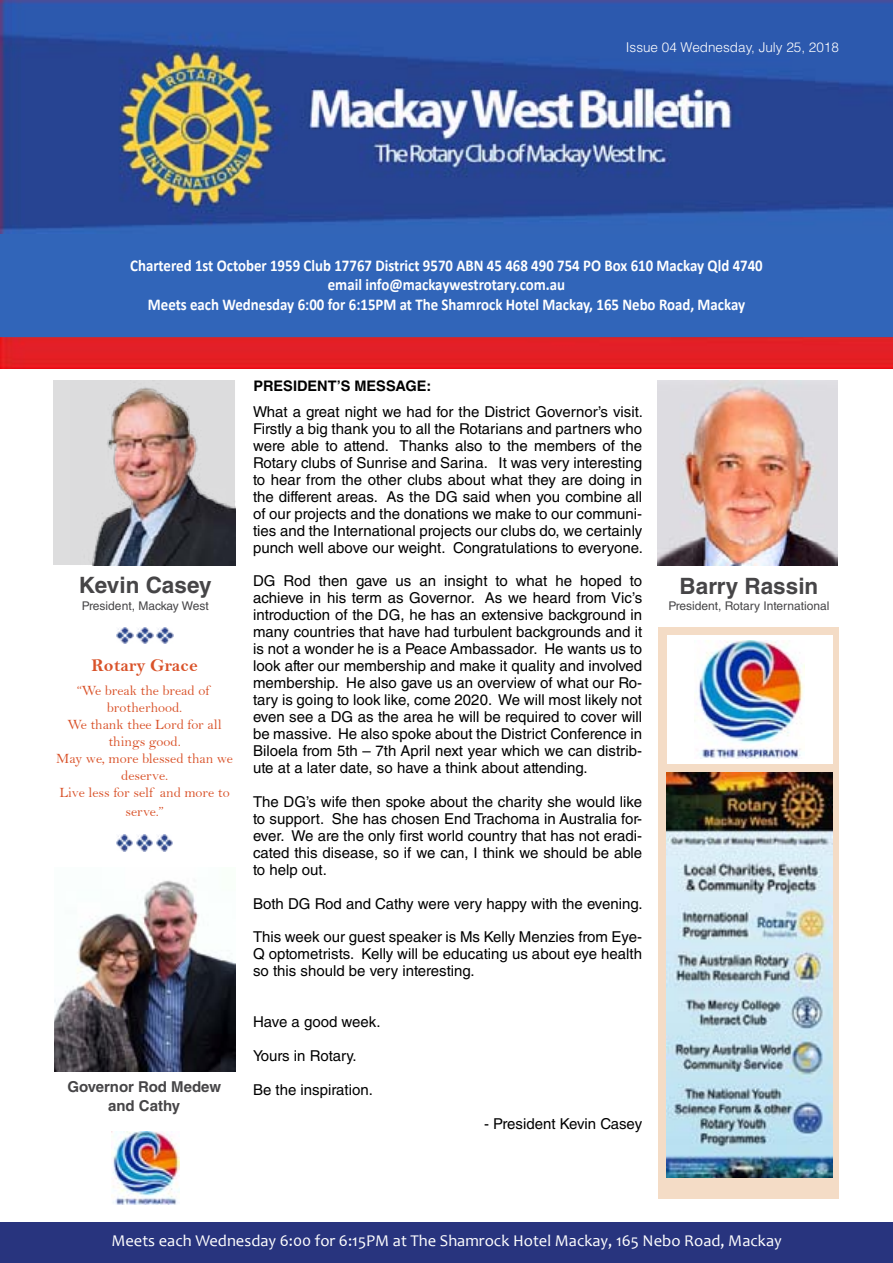
<style>
.page{position:relative;width:893px;height:1263px;background:#fff}
.page>*{position:absolute;margin:0;border:0;box-sizing:border-box;transform-origin:0 0}
.t1{font:700 22.5px "Helvetica LT Std";color:#464547}
.t2{font:18px "Bell MT Bold";color:#d95229}
.t3{font:700 16.5px/19.8px "Calibri";color:#fff;text-align:center;scale:.9 1}
.t4{font:16.5px "Candara";color:#fff}
.t5{font:15px/17px "Helvetica LT Std";color:#000;text-align:justify}
.t6{font:700 15px/19.5px "Helvetica LT Std";color:#464547;text-align:center}
.t7{font:700 14.55px "Helvetica LT Std";color:#000}
.t8{font:14.25px/17.1px "Bell";color:#d95229;text-align:center}
.t9{font:300 13.5px "Helvetica LT Std";color:#fff}
.t10{font:12px "Helvetica LT Std";color:#464547}
</style>
<div class="page">
<div style="left:53px;top:381px;width:181px;height:184px;background:#ddddde"></div>
<img style="left:54px;top:880px;width:182px;height:191px">
<img style="left:658px;top:381px;width:180px;height:184px">
<img style="left:92px;top:381px;width:144px;height:184px">
<img style="left:0;top:0;width:893px;height:369px">
<div style="left:659px;top:627px;width:180px;height:571px;background:#f4dcc6"></div>
<img style="left:667px;top:773px;width:165px;height:405px">
<img style="left:157px;top:627px;width:16px;height:17px">
<img style="left:137px;top:627px;width:16px;height:17px">
<img style="left:117px;top:627px;width:16px;height:17px">
<img style="left:156px;top:835px;width:17px;height:16px">
<img style="left:136px;top:835px;width:17px;height:16px">
<img style="left:116px;top:835px;width:17px;height:16px">
<div style="left:0;top:234px;width:893px;height:102px;background:#3165b9"></div>
<div style="left:0;top:1222px;width:893px;height:41px;background:#28347e"></div>
<div style="left:667px;top:635px;width:165px;height:129px;background:#fff"></div>
<img style="left:694px;top:641px;width:110px;height:118px">
<img style="left:113px;top:1132px;width:66px;height:72px">
<p class="t9" style="left:626px;top:38px;width:215px">Issue 04 Wednesday, July 25, 2018</p>
<p class="t3" style="left:130px;top:255px;width:704px">Chartered 1st October 1959 Club 17767 District 9570 ABN 45 468 490 754 PO Box 610 Mackay Qld 4740 email info@mackaywestrotary.com.au<br>Meets each Wednesday 6:00 for 6:15PM at The Shamrock Hotel Mackay, 165 Nebo Road, Mackay</p>
<h1 class="t1" style="left:79px;top:572px;width:134px">Kevin Casey</h1>
<p class="t10" style="left:82px;top:598px;width:128px">President, Mackay West</p>
<p class="t2" style="left:92px;top:654px;width:108px">Rotary Grace</p>
<p class="t8" style="left:56px;top:681px;width:178px">“We break the bread of brotherhood.<br>We thank thee Lord for all things good.<br>May we, more blessed than we deserve.<br>Live less for self and more to</p>
<p class="t8" style="left:125px;top:803px;width:40px">serve.”</p>
<p class="t6" style="left:67px;top:1076px;width:155px">Governor Rod Medew and Cathy</p>
<p class="t7" style="left:253px;top:377px;width:179px">PRESIDENT’S MESSAGE:</p>
<p class="t5" style="left:253px;top:403px;width:392px">What a great night we had for the District Governor’s visit.<br>Firstly a big thank you to all the Rotarians and partners who were able to attend. Thanks also to the members of the Rotary clubs of Sunrise and Sarina. It was very interesting to hear from the other clubs about what they are doing in the different areas. As the DG said when you combine all of our projects and the donations we make to our communi&shy;ties and the International projects our clubs do, we certainly punch well above our weight. Congratulations to everyone.</p>
<p class="t5" style="left:253px;top:573px;width:391px">DG Rod then gave us an insight to what he hoped to achieve in his term as Governor. As we heard from Vic’s introduction of the DG, he has an extensive background in many countries that have had turbulent backgrounds and it is not a wonder he is a Peace Ambassador. He wants us to look after our membership and make it quality and involved membership. He also gave us an overview of what our Ro&shy;tary is going to look like, come 2020. We will most likely not even see a DG as the area he will be required to cover will be massive. He also spoke about the District Conference in Biloela from 5th – 7th April next year which we can distrib&shy;ute at a later date, so have a think about attending.</p>
<p class="t5" style="left:253px;top:793px;width:391px">The DG’s wife then spoke about the charity she would like to support. She has chosen End Trachoma in Australia for&shy;ever. We are the only first world country that has not eradi&shy;cated this disease, so if we can, I think we should be able to help out.</p>
<p class="t5" style="left:253px;top:895px;width:391px">Both DG Rod and Cathy were very happy with the evening.</p>
<p class="t5" style="left:253px;top:929px;width:391px">This week our guest speaker is Ms Kelly Menzies from Eye-Q optometrists. Kelly will be educating us about eye health so this should be very interesting.</p>
<p class="t5" style="left:253px;top:1013px;width:129px">Have a good week.</p>
<p class="t5" style="left:253px;top:1047px;width:105px">Yours in Rotary.</p>
<p class="t5" style="left:253px;top:1081px;width:121px">Be the inspiration.</p>
<p class="t5" style="left:484px;top:1115px;width:160px">- President Kevin Casey</p>
<h1 class="t1" style="left:680px;top:572px;width:140px">Barry Rassin</h1>
<p class="t10" style="left:668px;top:599px;width:163px">President, Rotary International</p>
<p class="t4" style="left:111px;top:1230px;width:672px">Meets each Wednesday 6:00 for 6:15PM at The Shamrock Hotel Mackay, 165 Nebo Road, Mackay</p>
</div>
